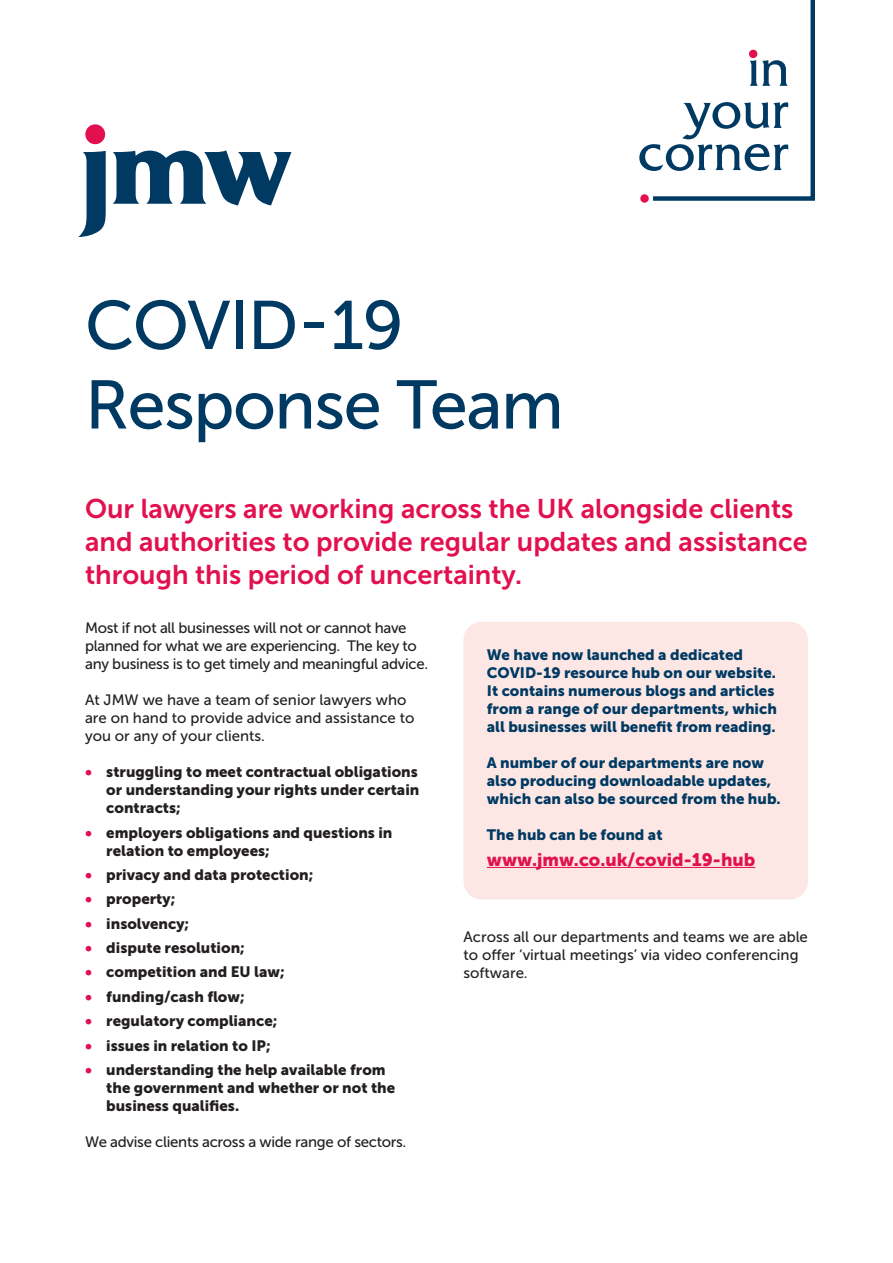
<style>
.page{position:relative;width:893px;height:1263px;background:#fff}
.page>*{position:absolute;margin:0;border:0;box-sizing:border-box;transform-origin:0 0}
.t1{font:68.4px/79.5px "Museo Sans 500";letter-spacing:-.02em;color:#003a62}
.t2{font:52.65px "Friz Quadrata IT Cby BT";color:#003a62}
.t3{font:27px/33px "Museo Sans 700";color:#e2104f}
.t4{font:18px "Museo Sans 900";color:#e2104f}
.t5{font:15px/18px "Museo Sans 900";color:#231f20}
.t6{font:15px/18px "Museo Sans 500";letter-spacing:-.005em;color:#231f20}
.t7{font:15px/18px "Museo Sans 900";color:#003a62}
.s1{color:#e2104f}
</style>
<div class="page">
<div style="left:463px;top:622px;width:345px;height:277px;background:#fce7e4;border-radius:18px"></div>
<svg style="left:653px;top:0;width:162px;height:201px"></svg>
<div style="left:749px;top:50px;width:8px;height:8px;background:#e2104f;border-radius:50%"></div>
<div style="left:640px;top:194px;width:9px;height:9px;background:#e2104f;border-radius:50%"></div>
<svg style="left:78px;top:151px;width:28px;height:86px"></svg>
<div style="left:85px;top:124px;width:20px;height:20px;background:#e2104f;border-radius:50%"></div>
<svg style="left:113px;top:150px;width:178px;height:55px"></svg>
<hr style="left:487px;top:867px;width:268px;height:1px;background:#e2104f">
<p class="t1" style="left:85px;top:286px;width:480px">COVID-19<br>Response Team</p>
<p class="t2" style="left:747px;top:36px;width:44px">in</p>
<p class="t2" style="left:685px;top:78px;width:106px">your</p>
<p class="t2" style="left:638px;top:120px;width:153px">corner</p>
<p class="t3" style="left:85px;top:492px;width:724px">Our lawyers are working across the UK alongside clients and authorities to provide regular updates and assistance through this period of uncertainty.</p>
<p class="t6" style="left:85px;top:619px;width:345px">Most if not all businesses will not or cannot have planned for what we are experiencing. The key to any business is to get timely and meaningful advice.</p>
<p class="t6" style="left:85px;top:691px;width:331px">At JMW we have a team of senior lawyers who are on hand to provide advice and assistance to you or any of your clients.</p>
<p class="t5" style="left:106px;top:763px;width:315px;text-align:justify;text-indent:-21px"><span class="s1">•</span> struggling to meet contractual obligations or understanding your rights under certain contracts;</p>
<p class="t5" style="left:106px;top:823px;width:288px;text-indent:-21px"><span class="s1">•</span> employers obligations and questions in relation to employees;</p>
<p class="t5" style="left:85px;top:866px;width:230px"><span class="s1">•</span> privacy and data protection;</p>
<p class="t5" style="left:85px;top:890px;width:92px"><span class="s1">•</span> property;</p>
<p class="t5" style="left:85px;top:914px;width:106px"><span class="s1">•</span> insolvency;</p>
<p class="t5" style="left:85px;top:939px;width:161px"><span class="s1">•</span> dispute resolution;</p>
<p class="t5" style="left:85px;top:963px;width:201px"><span class="s1">•</span> competition and EU law;</p>
<p class="t5" style="left:85px;top:987px;width:161px"><span class="s1">•</span> funding/cash flow;</p>
<p class="t5" style="left:85px;top:1012px;width:194px"><span class="s1">•</span> regulatory compliance;</p>
<p class="t5" style="left:85px;top:1036px;width:187px"><span class="s1">•</span> issues in relation to IP;</p>
<p class="t5" style="left:106px;top:1061px;width:290px;text-indent:-21px"><span class="s1">•</span> understanding the help available from the government and whether or not the business qualifies.</p>
<p class="t6" style="left:85px;top:1133px;width:323px">We advise clients across a wide range of sectors.</p>
<p class="t7" style="left:487px;top:645px;width:292px">We have now launched a dedicated COVID-19 resource hub on our website.<br>It contains numerous blogs and articles from a range of our departments, which all businesses will benefit from reading.</p>
<p class="t7" style="left:487px;top:753px;width:295px">A number of our departments are now also producing downloadable updates, which can also be sourced from the hub.</p>
<p class="t7" style="left:487px;top:825px;width:177px">The hub can be found at</p>
<p class="t4" style="left:487px;top:849px;width:270px">www.jmw.co.uk/covid-19-hub</p>
<p class="t6" style="left:463px;top:928px;width:346px">Across all our departments and teams we are able to offer ‘virtual meetings’ via video conferencing software.</p>
</div>
